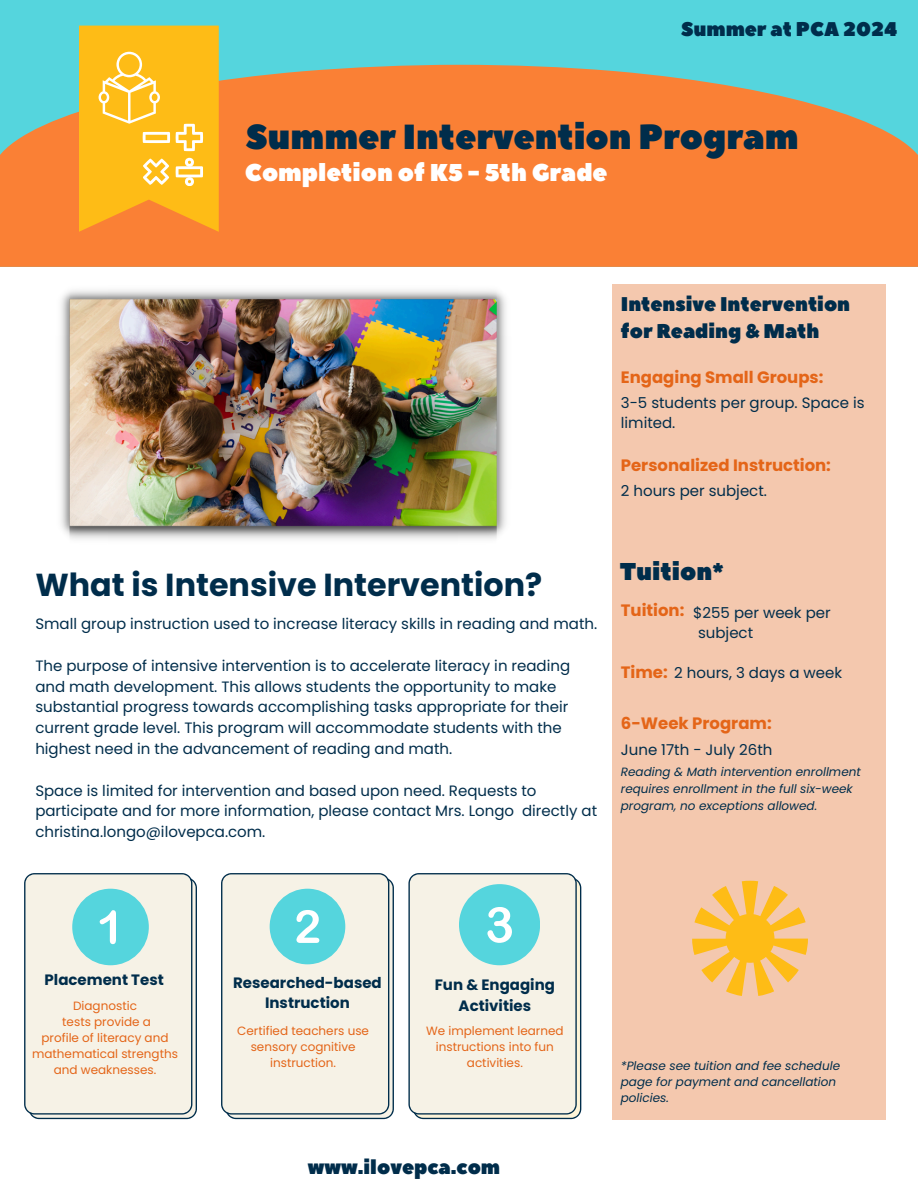
<style>
.page{position:relative;width:918px;height:1188px;background:#fff}
.page>*{position:absolute;margin:0;border:0;box-sizing:border-box;transform-origin:0 0}
.t1{font:34.8px "Peace Sans";color:#002d4b}
.t2{font:700 31.8px "Poppins";color:#002d4b}
.t3{font:24.3px "Peace Sans";color:#fff}
.t4{font:24.3px "Peace Sans";color:#002d4b}
.t5{font:19.8px/27px "Peace Sans";color:#002d4b}
.t6{font:700 16.5px "Poppins";color:#e46518}
.t7{font:15px/20.9px "Poppins";color:#002d4b}
.t8{font:700 15px/20.2px "Poppins";color:#002d4b;text-align:center}
.t9{font:12px "Poppins";color:#e46518}
.t10{font:italic 12px "Poppins";color:#002d4b}
.s1{font-weight:700;font-size:16.5px;color:#e46518}
</style>
<div class="page">
<div style="left:0;top:0;width:918px;height:267px;background:#55d5dd"></div>
<svg style="left:0;top:65px;width:918px;height:202px;background:#e58a4a"></svg>
<div style="left:612px;top:284px;width:274px;height:835px;background:#f4c8ae"></div>
<svg style="left:79px;top:26px;width:140px;height:187px;background:#fdbf27"></svg>
<svg style="left:692px;top:881px;width:116px;height:114px"></svg>
<img style="left:0;top:213px;width:581px;height:327px">
<svg style="left:24px;top:873px;width:173px;height:246px;background:#dce7df"></svg>
<svg style="left:221px;top:873px;width:173px;height:246px;background:#dde7df"></svg>
<svg style="left:408px;top:873px;width:173px;height:246px;background:#dbe7df"></svg>
<h5 class="t5" style="left:681px;top:16px;width:218px">Summer at PCA 2024</h5>
<p class="t1" style="left:246px;top:114px;width:554px">Summer Intervention Program</p>
<p class="t3" style="left:245px;top:156px;width:364px">Completion of K5 - 5th Grade</p>
<p class="t5" style="left:621px;top:291px;width:231px">Intensive Intervention for Reading &amp; Math</p>
<h4 class="t6" style="left:621px;top:365px;width:204px">Engaging Small Groups:</h4>
<p class="t7" style="left:621px;top:392px;width:245px">3-5 students per group. Space is</p>
<p class="t7" style="left:621px;top:412px;width:56px">limited.</p>
<h6 class="t6" style="left:621px;top:453px;width:212px">Personalized Instruction:</h6>
<p class="t7" style="left:621px;top:480px;width:148px">2 hours per subject.</p>
<p class="t2" style="left:35px;top:563px;width:509px">What is Intensive Intervention?</p>
<p class="t7" style="left:35px;top:613px;width:563px">Small group instruction used to increase literacy skills in reading and math.</p>
<h6 class="t7" style="left:35px;top:655px;width:536px">The purpose of intensive intervention is to accelerate literacy in reading and math development. This allows students the opportunity to make substantial progress towards accomplishing tasks appropriate for their current grade level. This program will accommodate students with the highest need in the advancement of reading and math.</h6>
<p class="t7" style="left:35px;top:780px;width:563px">Space is limited for intervention and based upon need. Requests to participate and for more information, please contact Mrs. Longo directly at christina.longo@ilovepca.com.</p>
<h2 class="t4" style="left:620px;top:556px;width:106px">Tuition*</h2>
<h3 class="t6" style="left:621px;top:599px;width:65px">Tuition:</h3>
<h6 class="t7" style="left:693px;top:603px;width:139px">$255 per week per</h6>
<p class="t7" style="left:698px;top:623px;width:57px">subject</p>
<p class="t7" style="left:621px;top:662px;width:223px"><span class="s1">Time:</span> 2 hours, 3 days a week</p>
<p class="t6" style="left:621px;top:711px;width:152px">6-Week Program:</p>
<p class="t7" style="left:621px;top:739px;width:153px">June 17th - July 26th</p>
<p class="t10" style="left:621px;top:764px;width:241px">Reading &amp; Math intervention enrollment</p>
<p class="t10" style="left:621px;top:781px;width:233px">requires enrollment in the full six-week</p>
<p class="t10" style="left:621px;top:797px;width:198px">program, no exceptions allowed.</p>
<p class="t8" style="left:45px;top:970px;width:121px">Placement Test</p>
<p class="t8" style="left:233px;top:972px;width:150px">Researched-based<br>Instruction</p>
<p class="t8" style="left:435px;top:975px;width:122px">Fun &amp; Engaging</p>
<p class="t9" style="left:73px;top:998px;width:65px">Diagnostic</p>
<p class="t8" style="left:459px;top:995px;width:74px">Activities</p>
<p class="t9" style="left:62px;top:1014px;width:90px">tests provide a</p>
<p class="t9" style="left:42px;top:1030px;width:129px">profile of literacy and</p>
<p class="t9" style="left:32px;top:1046px;width:147px">mathematical strengths</p>
<p class="t9" style="left:54px;top:1062px;width:104px">and weaknesses.</p>
<h6 class="t9" style="left:237px;top:1022px;width:133px">Certified teachers use</h6>
<p class="t9" style="left:251px;top:1038px;width:106px">sensory cognitive</p>
<p class="t9" style="left:270px;top:1054px;width:67px">instruction.</p>
<p class="t9" style="left:426px;top:1022px;width:139px">We implement learned</p>
<p class="t9" style="left:436px;top:1038px;width:120px">instructions into fun</p>
<p class="t9" style="left:467px;top:1054px;width:57px">activities.</p>
<h1 class="t5" style="left:308px;top:1154px;width:194px">www.ilovepca.com</h1>
<h6 class="t10" style="left:621px;top:1057px;width:221px">*Please see tuition and fee schedule</h6>
<p class="t10" style="left:621px;top:1073px;width:217px">page for payment and cancellation</p>
<p class="t10" style="left:621px;top:1089px;width:50px">policies.</p>
</div>
